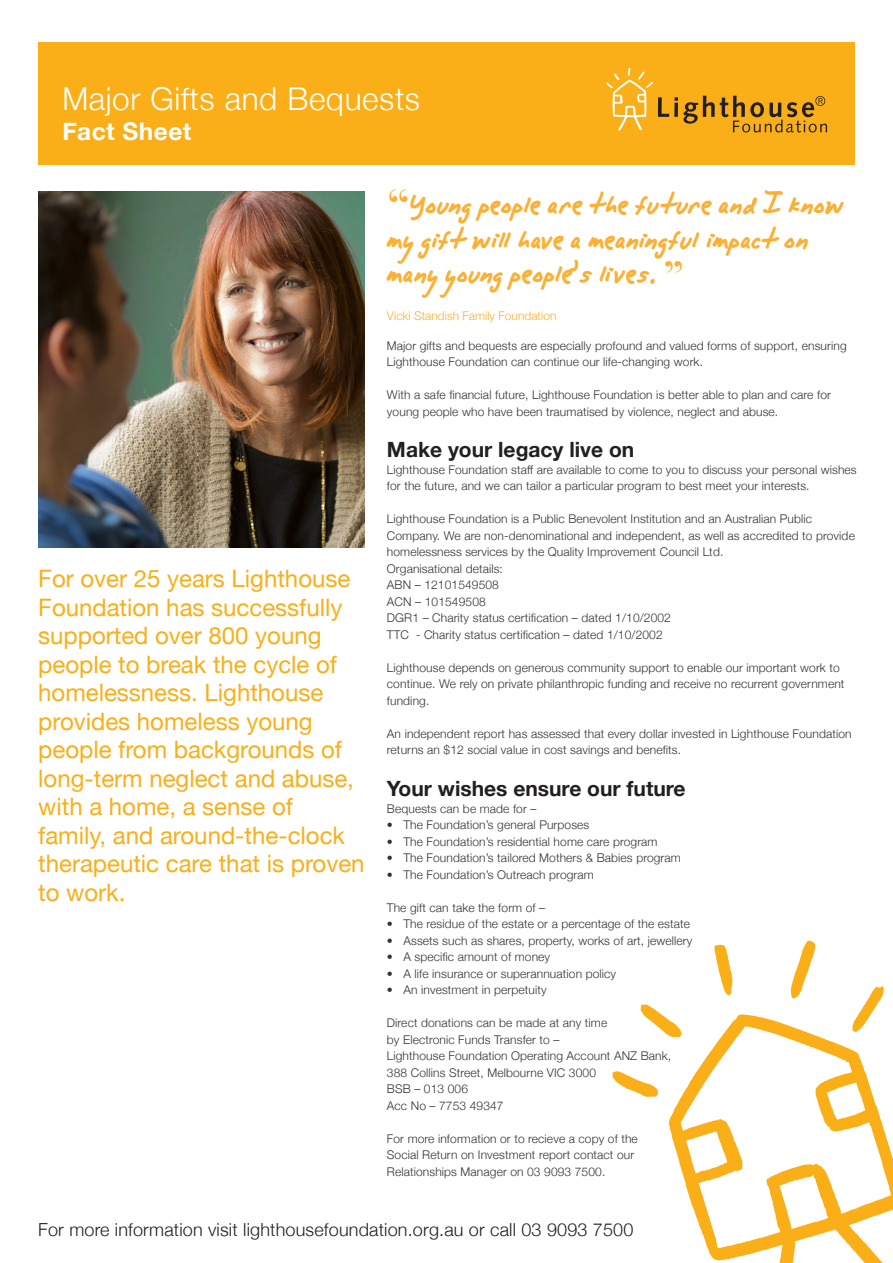
<style>
.page{position:relative;width:893px;height:1263px;background:#fff}
.page>*{position:absolute;margin:0;border:0;box-sizing:border-box;transform-origin:0 0}
.t1{font:42px/34.5px "Alpha Mack AOE";color:#fbb033}
.t2{font:300 31.5px "Helvetica Neue";letter-spacing:.02em;color:#fff}
.t3{font:700 24.45px "Helvetica Neue";letter-spacing:.02em;color:#fff}
.t4{font:24px/28.5px "Helvetica Neue";color:#faaf18}
.t5{font:700 21px "Helvetica Neue";color:#231f20}
.t6{font:300 18px "Helvetica Neue";letter-spacing:.01em;color:#231f20}
.t7{font:300 12px/16.5px "Helvetica Neue";letter-spacing:.01em;color:#333233}
.t8{font:300 12px "Helvetica Neue";color:#fbb033}
.s1{font-family:"Bodoni Svty Two ITCTT";font-weight:700}
.s2{font-family:"Bodoni Svty Two ITCTT";font-weight:700;font-size:38.25px}
</style>
<div class="page">
<div style="left:38px;top:43px;width:817px;height:122px;background:#faaf18"></div>
<img style="left:38px;top:191px;width:327px;height:356px">
<svg style="left:714px;top:944px;width:19px;height:51px"></svg>
<svg style="left:791px;top:940px;width:24px;height:59px"></svg>
<svg style="left:640px;top:1004px;width:29px;height:32px"></svg>
<svg style="left:858px;top:986px;width:26px;height:28px"></svg>
<svg style="left:612px;top:1071px;width:46px;height:26px"></svg>
<svg style="left:669px;top:1014px;width:224px;height:249px"></svg>
<svg style="left:606px;top:68px;width:221px;height:65px"></svg>
<p class="t2" style="left:62px;top:74px;width:359px">Major Gifts and Bequests</p>
<p class="t3" style="left:62px;top:112px;width:131px">Fact Sheet</p>
<p class="t1" style="left:387px;top:187px;width:459px"><span class="s1">“</span>Young people are the future and I know my gift will have a meaningful impact on many young people’s lives. <span class="s2">”</span></p>
<p class="t4" style="left:38px;top:566px;width:328px">For over 25 years Lighthouse<br>Foundation has successfully supported over 800 young people to break the cycle of homelessness. Lighthouse provides homeless young people from backgrounds of long-term neglect and abuse, with a home, a sense of family, and around-the-clock therapeutic care that is proven to work.</p>
<p class="t8" style="left:387px;top:306px;width:171px">Vicki Standish Family Foundation</p>
<p class="t7" style="left:387px;top:336px;width:461px">Major gifts and bequests are especially profound and valued forms of support, ensuring<br>Lighthouse Foundation can continue our life-changing work.</p>
<p class="t7" style="left:387px;top:386px;width:445px">With a safe financial future, Lighthouse Foundation is better able to plan and care for young people who have been traumatised by violence, neglect and abuse.</p>
<p class="t5" style="left:387px;top:433px;width:249px">Make your legacy live on</p>
<p class="t7" style="left:387px;top:460px;width:471px">Lighthouse Foundation staff are available to come to you to discuss your personal wishes for the future, and we can tailor a particular program to best meet your interests.</p>
<p class="t7" style="left:387px;top:510px;width:469px">Lighthouse Foundation is a Public Benevolent Institution and an Australian Public<br>Company. We are non-denominational and independent, as well as accredited to provide homelessness services by the Quality Improvement Council Ltd.</p>
<p class="t7" style="left:387px;top:559px;width:117px">Organisational details:</p>
<p class="t7" style="left:387px;top:576px;width:113px">ABN – 12101549508</p>
<p class="t7" style="left:387px;top:592px;width:100px">ACN – 101549508</p>
<p class="t7" style="left:387px;top:609px;width:285px">DGR1 – Charity status certification – dated 1/10/2002</p>
<p class="t7" style="left:387px;top:625px;width:277px">TTC - Charity status certification – dated 1/10/2002</p>
<p class="t7" style="left:387px;top:658px;width:459px">Lighthouse depends on generous community support to enable our important work to continue. We rely on private philanthropic funding and receive no recurrent government funding.</p>
<p class="t7" style="left:387px;top:724px;width:466px">An independent report has assessed that every dollar invested in Lighthouse Foundation returns an $12 social value in cost savings and benefits.</p>
<p class="t5" style="left:387px;top:772px;width:300px">Your wishes ensure our future</p>
<p class="t7" style="left:387px;top:799px;width:151px">Bequests can be made for –</p>
<p class="t7" style="left:387px;top:816px;width:204px">• The Foundation’s general Purposes</p>
<p class="t7" style="left:387px;top:832px;width:272px">• The Foundation’s residential home care program</p>
<p class="t7" style="left:387px;top:849px;width:295px">• The Foundation’s tailored Mothers &amp; Babies program</p>
<p class="t7" style="left:387px;top:865px;width:208px">• The Foundation’s Outreach program</p>
<p class="t7" style="left:387px;top:898px;width:160px">The gift can take the form of –</p>
<p class="t7" style="left:387px;top:915px;width:305px">• The residue of the estate or a percentage of the estate</p>
<p class="t7" style="left:387px;top:931px;width:307px">• Assets such as shares, property, works of art, jewellery</p>
<p class="t7" style="left:387px;top:948px;width:165px">• A specific amount of money</p>
<p class="t7" style="left:387px;top:964px;width:231px">• A life insurance or superannuation policy</p>
<p class="t7" style="left:387px;top:981px;width:161px">• An investment in perpetuity</p>
<p class="t7" style="left:387px;top:1014px;width:222px">Direct donations can be made at any time</p>
<p class="t7" style="left:387px;top:1030px;width:174px">by Electronic Funds Transfer to –</p>
<p class="t7" style="left:387px;top:1047px;width:286px">Lighthouse Foundation Operating Account ANZ Bank,</p>
<p class="t7" style="left:387px;top:1063px;width:211px">388 Collins Street, Melbourne VIC 3000</p>
<p class="t7" style="left:387px;top:1080px;width:83px">BSB – 013 006</p>
<p class="t7" style="left:387px;top:1096px;width:118px">Acc No – 7753 49347</p>
<p class="t7" style="left:387px;top:1129px;width:252px">For more information or to recieve a copy of the</p>
<p class="t7" style="left:387px;top:1146px;width:249px">Social Return on Investment report contact our</p>
<p class="t7" style="left:387px;top:1162px;width:220px">Relationships Manager on 03 9093 7500.</p>
<p class="t6" style="left:38px;top:1215px;width:597px">For more information visit lighthousefoundation.org.au or call 03 9093 7500</p>
</div>
